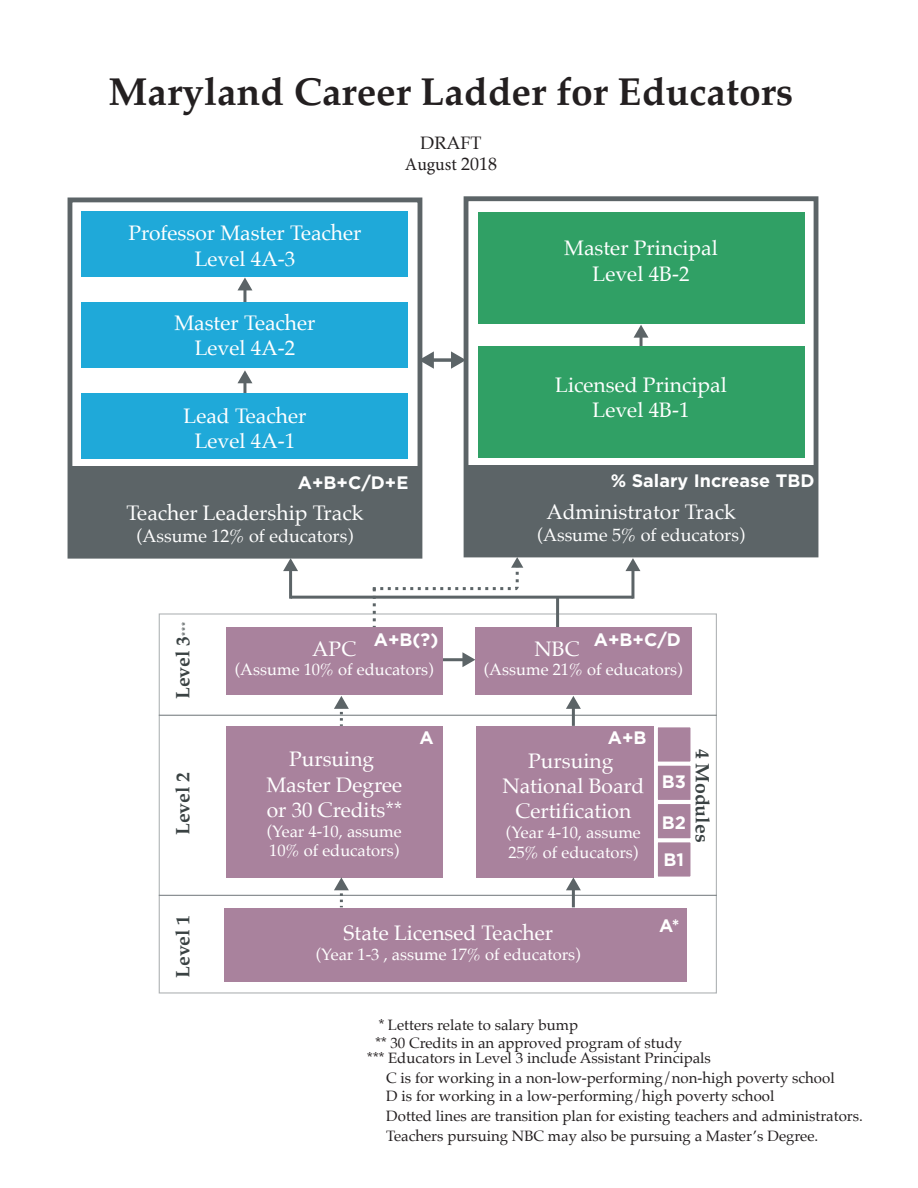
<style>
.page{position:relative;width:918px;height:1188px;background:#fff}
.page>*{position:absolute;margin:0;border:0;box-sizing:border-box;transform-origin:0 0}
.t1{font:700 39px "Palatino";color:#231f20}
.t2{font:21px/25.2px "Palatino";color:#fff;text-align:center}
.t3{font:700 19.5px "Palatino";color:#3a4243}
.t4{font:700 18px "Gotham";color:#fff}
.t5{font:18px "Palatino";color:#fff}
.t6{font:18px "Minion Pro";color:#231f20}
.t7{font:18px "Palatino";color:#231f20}
.t8{font:16.5px/19.8px "Palatino";color:#fff}
.t9{font:15px/18px "Palatino";color:#231f20}
.s1{font-family:"Palatino"}
.s2{font-size:10.5px}
</style>
<div class="page">
<hr style="left:556px;top:597px;width:3px;height:32px;background:#5c6467">
<hr style="left:243px;top:381px;width:3px;height:19px;background:#5c6467">
<svg style="left:237px;top:370px;width:15px;height:13px"></svg>
<hr style="left:243px;top:288px;width:3px;height:19px;background:#5c6467">
<svg style="left:238px;top:277px;width:14px;height:13px"></svg>
<hr style="left:640px;top:335px;width:3px;height:20px;background:#5c6467">
<svg style="left:634px;top:325px;width:15px;height:13px"></svg>
<hr style="left:440px;top:658px;width:25px;height:3px;background:#5c6467">
<svg style="left:462px;top:652px;width:13px;height:15px"></svg>
<svg style="left:434px;top:358px;width:17px;height:4px"></svg>
<svg style="left:422px;top:351px;width:12px;height:18px"></svg>
<svg style="left:451px;top:351px;width:13px;height:18px"></svg>
<div style="left:159px;top:715px;width:558px;height:181px;border:1px solid #5c6467"></div>
<div style="left:224px;top:908px;width:462px;height:74px;background:#a9829d"></div>
<div style="left:226px;top:726px;width:216px;height:151px;background:#a9829d"></div>
<div style="left:226px;top:627px;width:216px;height:67px;background:#a9829d"></div>
<div style="left:475px;top:627px;width:216px;height:67px;background:#a9829d"></div>
<div style="left:478px;top:346px;width:326px;height:112px;background:#30a065"></div>
<div style="left:478px;top:212px;width:326px;height:112px;background:#30a065"></div>
<div style="left:82px;top:393px;width:326px;height:66px;background:#1fa9d9"></div>
<div style="left:82px;top:303px;width:326px;height:65px;background:#1fa9d9"></div>
<div style="left:82px;top:212px;width:326px;height:65px;background:#1fa9d9"></div>
<div style="left:476px;top:726px;width:178px;height:151px;background:#a9829d"></div>
<div style="left:656px;top:726px;width:36px;height:37px;background:#a9829d;border:2px solid #fff"></div>
<div style="left:656px;top:764px;width:36px;height:38px;background:#a9829d;border:2px solid #fff"></div>
<div style="left:656px;top:802px;width:36px;height:38px;background:#a9829d;border:2px solid #fff"></div>
<div style="left:656px;top:841px;width:36px;height:37px;background:#a9829d;border:2px solid #fff"></div>
<div style="left:68px;top:198px;width:354px;height:361px;border:5px solid #5c6467"></div>
<div style="left:72px;top:466px;width:346px;height:88px;background:#5c6467"></div>
<div style="left:468px;top:465px;width:346px;height:88px;background:#5c6467"></div>
<div style="left:464px;top:196px;width:354px;height:361px;border:5px solid #5c6467"></div>
<svg style="left:334px;top:877px;width:15px;height:30px"></svg>
<svg style="left:334px;top:696px;width:15px;height:30px"></svg>
<hr style="left:572px;top:888px;width:3px;height:19px;background:#5c6467">
<svg style="left:566px;top:877px;width:15px;height:13px"></svg>
<hr style="left:572px;top:707px;width:3px;height:19px;background:#5c6467">
<svg style="left:566px;top:696px;width:15px;height:13px"></svg>
<svg style="left:370px;top:557px;width:153px;height:72px"></svg>
<hr style="left:291px;top:596px;width:342px;height:3px;background:#5c6467">
<hr style="left:289px;top:569px;width:3px;height:30px;background:#5c6467">
<svg style="left:283px;top:558px;width:15px;height:13px"></svg>
<hr style="left:631px;top:569px;width:3px;height:30px;background:#5c6467">
<svg style="left:625px;top:558px;width:15px;height:13px"></svg>
<h1 class="t1" style="left:109px;top:59px;width:686px">Maryland Career Ladder for Educators</h1>
<p class="t7" style="left:420px;top:128px;width:63px">DRAFT</p>
<p class="t6" style="left:405px;top:152px;width:94px">August <span class="s1">2018</span></p>
<h2 class="t2" style="left:128px;top:221px;width:235px">Professor Master Teacher<br>Level 4A-3</h2>
<h2 class="t2" style="left:174px;top:310px;width:143px">Master Teacher<br>Level 4A-2</h2>
<h2 class="t2" style="left:184px;top:403px;width:124px">Lead Teacher<br>Level 4A-1</h2>
<h2 class="t2" style="left:564px;top:236px;width:155px">Master Principal<br>Level 4B-2</h2>
<h2 class="t2" style="left:555px;top:372px;width:173px">Licensed Principal<br>Level 4B-1</h2>
<p class="t4" style="left:298px;top:472px;width:112px">A+B+C/D+E</p>
<p class="t4" style="left:611px;top:471px;width:205px">% Salary Increase TBD</p>
<h2 class="t2" style="left:126px;top:500px;width:239px">Teacher Leadership Track</h2>
<p class="t5" style="left:136px;top:521px;width:218px">(Assume 12% of educators)</p>
<h2 class="t2" style="left:546px;top:499px;width:191px">Administrator Track</h2>
<p class="t5" style="left:537px;top:520px;width:209px">(Assume 5% of educators)</p>
<h3 class="t3" style="left:166px;top:699px;width:79px;rotate:-90deg">Level 3<span class="s2">***</span></h3>
<h3 class="t3" style="left:166px;top:835px;width:65px;rotate:-90deg">Level 2</h3>
<h3 class="t3" style="left:166px;top:978px;width:65px;rotate:-90deg">Level 1</h3>
<p class="t4" style="left:374px;top:630px;width:66px">A+B(?)</p>
<p class="t4" style="left:594px;top:630px;width:89px">A+B+C/D</p>
<h2 class="t2" style="left:312px;top:636px;width:45px">APC</h2>
<p class="t8" style="left:235px;top:660px;width:200px">(Assume 10% of educators)</p>
<h2 class="t2" style="left:534px;top:636px;width:47px">NBC</h2>
<p class="t8" style="left:484px;top:660px;width:200px">(Assume 21% of educators)</p>
<h2 class="t2" style="left:266px;top:747px;width:137px">Pursuing<br>Master Degree or 30 Credits**</h2>
<p class="t8" style="left:267px;top:821px;width:136px">(Year 4-10, assume<br>10% of educators)</p>
<p class="t4" style="left:420px;top:727px;width:16px">A</p>
<p class="t4" style="left:608px;top:727px;width:40px">A+B</p>
<h2 class="t2" style="left:502px;top:748px;width:144px">Pursuing<br>National Board<br>Certification</h2>
<p class="t8" style="left:506px;top:823px;width:136px">(Year 4-10, assume<br>25% of educators)</p>
<p class="t4" style="left:662px;top:771px;width:26px">B3</p>
<p class="t4" style="left:662px;top:812px;width:26px">B2</p>
<p class="t4" style="left:664px;top:850px;width:22px">B1</p>
<h3 class="t3" style="left:719px;top:749px;width:95px;rotate:90deg">4 Modules</h3>
<h2 class="t2" style="left:344px;top:920px;width:211px">State Licensed Teacher</h2>
<p class="t8" style="left:316px;top:944px;width:266px">(Year 1-3 , assume 17% of educators)</p>
<p class="t4" style="left:659px;top:916px;width:22px">A*</p>
<p class="t9" style="left:378px;top:1015px;width:201px">* Letters relate to salary bump</p>
<p class="t9" style="left:375px;top:1033px;width:309px">** 30 Credits in an approved program of study</p>
<p class="t9" style="left:386px;top:1069px;width:450px">C is for working in a non-low-performing/non-high poverty school<br>D is for working in a low-performing/high poverty school</p>
<p class="t9" style="left:367px;top:1049px;width:346px">*** Educators in Level 3 include Assistant Principals</p>
<p class="t9" style="left:386px;top:1105px;width:478px;line-height:20.1px">Dotted lines are transition plan for existing teachers and administrators.<br>Teachers pursuing NBC may also be pursuing a Master’s Degree.</p>
</div>
